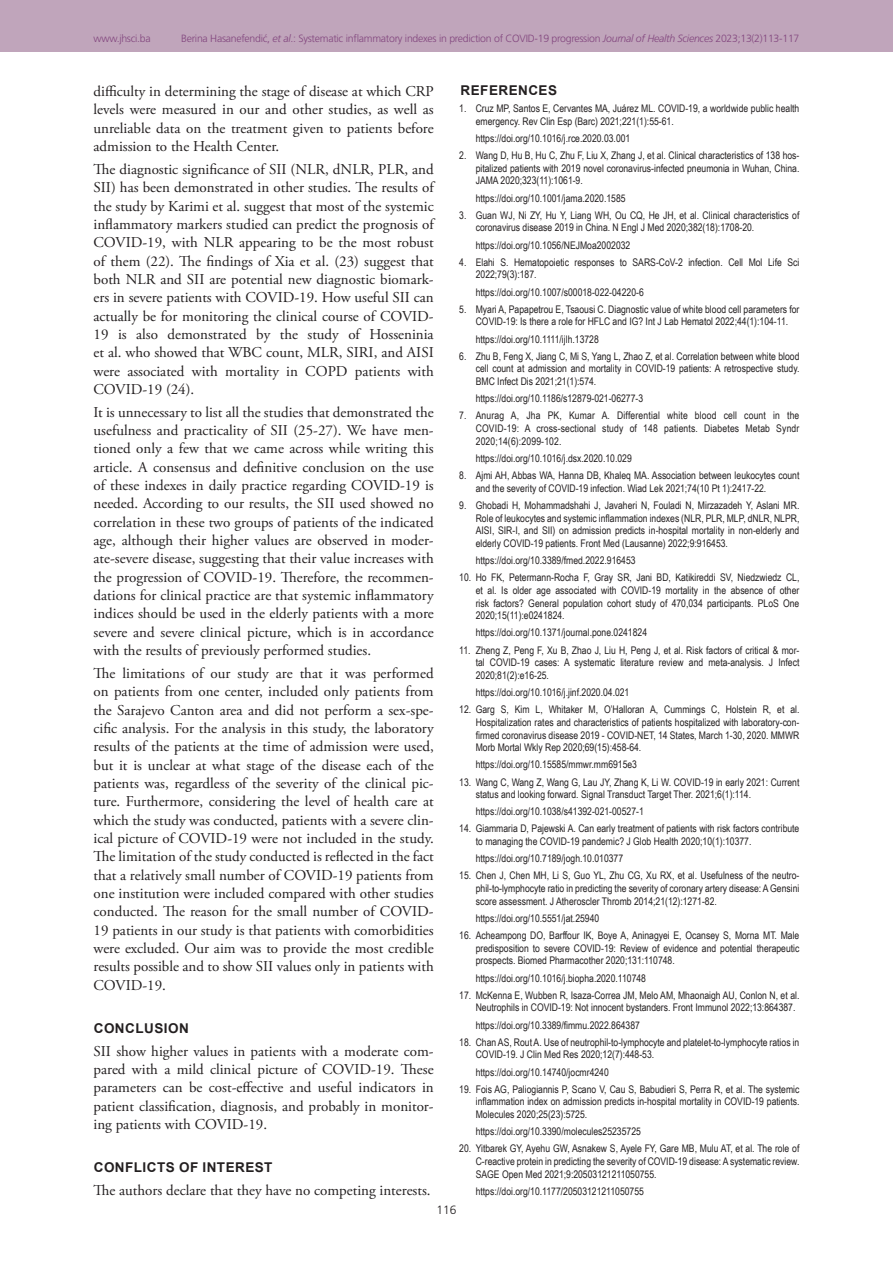
<style>
.page{position:relative;width:893px;height:1263px;background:#fff}
.page>*{position:absolute;margin:0;border:0;box-sizing:border-box;transform-origin:0 0}
.TX{font:15px/18.3px "Adobe Garamond Pro";color:#231f20;text-align:justify}
.t1{font:700 13.5px "Arial";letter-spacing:.035em;color:#231f20}
.t2{font:300 12px "Frutiger CE";color:#231f20}
.REF{font:10.5px/12.6px "Arial Narrow";color:#231f20;text-align:justify}
.t3{font:300 10.5px "Frutiger CE";letter-spacing:-.025em;color:#82467e}
.s1{font-style:italic}
</style>
<div class="page">
<div style="left:0;top:0;width:893px;height:51px;background:#c0a5bb"></div>
<p class="t3" style="left:94px;top:32px;width:59px">www.jhsci.ba</p>
<p class="t3" style="left:181px;top:32px;width:620px">Berina Hasanefendić, <span class="s1">et al</span>.: Systematic inflammatory indexes in prediction of COVID-19 progression <span class="s1">Journal of Health Sciences</span> 2023;13(2)113-117</p>
<p class="TX" style="left:94px;top:83px;width:342px">difficulty in determining the stage of disease at which CRP levels were measured in our and other studies, as well as unreliable data on the treatment given to patients before admission to the Health Center.</p>
<p class="TX" style="left:94px;top:160px;width:342px">The diagnostic significance of SII (NLR, dNLR, PLR, and SII) has been demonstrated in other studies. The results of the study by Karimi et al. suggest that most of the systemic inflammatory markers studied can predict the prognosis of COVID-19, with NLR appearing to be the most robust of them (22). The findings of Xia et al. (23) suggest that both NLR and SII are potential new diagnostic biomark&shy;ers in severe patients with COVID-19. How useful SII can actually be for monitoring the clinical course of COVID-19 is also demonstrated by the study of Hosseninia et al. who showed that WBC count, MLR, SIRI, and AISI were associated with mortality in COPD patients with COVID-19 (24).</p>
<p class="TX" style="left:94px;top:403px;width:342px">It is unnecessary to list all the studies that demonstrated the usefulness and practicality of SII (25-27). We have men&shy;tioned only a few that we came across while writing this article. A consensus and definitive conclusion on the use of these indexes in daily practice regarding COVID-19 is needed. According to our results, the SII used showed no correlation in these two groups of patients of the indicated age, although their higher values are observed in moder&shy;ate-severe disease, suggesting that their value increases with the progression of COVID-19. Therefore, the recommen&shy;dations for clinical practice are that systemic inflammatory indices should be used in the elderly patients with a more severe and severe clinical picture, which is in accordance with the results of previously performed studies.</p>
<p class="TX" style="left:94px;top:665px;width:342px">The limitations of our study are that it was performed on patients from one center, included only patients from the Sarajevo Canton area and did not perform a sex-spe&shy;cific analysis. For the analysis in this study, the laboratory results of the patients at the time of admission were used, but it is unclear at what stage of the disease each of the patients was, regardless of the severity of the clinical pic&shy;ture. Furthermore, considering the level of health care at which the study was conducted, patients with a severe clin&shy;ical picture of COVID-19 were not included in the study.<br>The limitation of the study conducted is reflected in the fact that a relatively small number of COVID-19 patients from one institution were included compared with other studies conducted. The reason for the small number of COVID-19 patients in our study is that patients with comorbidities were excluded. Our aim was to provide the most credible results possible and to show SII values only in patients with COVID-19.</p>
<h1 class="t1" style="left:94px;top:1018px;width:96px">CONCLUSION</h1>
<p class="TX" style="left:94px;top:1042px;width:342px">SII show higher values in patients with a moderate com&shy;pared with a mild clinical picture of COVID-19. These parameters can be cost-effective and useful indicators in patient classification, diagnosis, and probably in monitor&shy;ing patients with COVID-19.</p>
<h1 class="t1" style="left:94px;top:1158px;width:180px">CONFLICTS OF INTEREST</h1>
<p class="TX" style="left:94px;top:1181px;width:339px">The authors declare that they have no competing interests.</p>
<h1 class="t1" style="left:461px;top:81px;width:98px">REFERENCES</h1>
<p class="REF" style="left:476px;top:102px;width:325px;text-indent:-16px">1. Cruz MP, Santos E, Cervantes MA, Juárez ML. COVID-19, a worldwide public health emergency. Rev Clin Esp (Barc) 2021;221(1):55-61.</p>
<p class="REF" style="left:476px;top:132px;width:156px">https://doi.org/10.1016/j.rce.2020.03.001</p>
<p class="REF" style="left:476px;top:149px;width:325px;text-indent:-16px">2. Wang D, Hu B, Hu C, Zhu F, Liu X, Zhang J, et al. Clinical characteristics of 138 hos‑ pitalized patients with 2019 novel coronavirus-infected pneumonia in Wuhan, China.<br>JAMA 2020;323(11):1061-9.</p>
<p class="REF" style="left:476px;top:191px;width:151px">https://doi.org/10.1001/jama.2020.1585</p>
<p class="REF" style="left:476px;top:208px;width:325px;text-indent:-16px">3. Guan WJ, Ni ZY, Hu Y, Liang WH, Ou CQ, He JH, et al. Clinical characteristics of coronavirus disease 2019 in China. N Engl J Med 2020;382(18):1708-20.</p>
<p class="REF" style="left:476px;top:238px;width:156px">https://doi.org/10.1056/NEJMoa2002032</p>
<p class="REF" style="left:476px;top:255px;width:325px;text-indent:-16px">4. Elahi S. Hematopoietic responses to SARS-CoV-2 infection. Cell Mol Life Sci<br>2022;79(3):187.</p>
<p class="REF" style="left:476px;top:285px;width:170px">https://doi.org/10.1007/s00018-022-04220-6</p>
<p class="REF" style="left:459px;top:302px;width:342px;text-align:center">5. Myari A, Papapetrou E, Tsaousi C. Diagnostic value of white blood cell parameters for<br>COVID-19: Is there a role for HFLC and IG? Int J Lab Hematol 2022;44(1):104-11.</p>
<p class="REF" style="left:476px;top:332px;width:125px">https://doi.org/10.1111/ijlh.13728</p>
<p class="REF" style="left:476px;top:349px;width:325px;text-indent:-16px">6. Zhu B, Feng X, Jiang C, Mi S, Yang L, Zhao Z, et al. Correlation between white blood cell count at admission and mortality in COVID-19 patients: A retrospective study.<br>BMC Infect Dis 2021;21(1):574.</p>
<p class="REF" style="left:476px;top:392px;width:169px">https://doi.org/10.1186/s12879-021-06277-3</p>
<p class="REF" style="left:476px;top:409px;width:325px;text-indent:-16px">7. Anurag A, Jha PK, Kumar A. Differential white blood cell count in the COVID-19: A cross-sectional study of 148 patients. Diabetes Metab Syndr 2020;14(6):2099-102.</p>
<p class="REF" style="left:476px;top:451px;width:158px">https://doi.org/10.1016/j.dsx.2020.10.029</p>
<p class="REF" style="left:476px;top:469px;width:325px;text-indent:-16px">8. Ajmi AH, Abbas WA, Hanna DB, Khaleq MA. Association between leukocytes count and the severity of COVID-19 infection. Wiad Lek 2021;74(10 Pt 1):2417-22.</p>
<p class="REF" style="left:476px;top:498px;width:325px;text-indent:-16px">9. Ghobadi H, Mohammadshahi J, Javaheri N, Fouladi N, Mirzazadeh Y, Aslani MR.<br>Role of leukocytes and systemic inflammation indexes (NLR, PLR, MLP, dNLR, NLPR, AISI, SIR-I, and SII) on admission predicts in-hospital mortality in non-elderly and elderly COVID-19 patients. Front Med (Lausanne) 2022;9:916453.</p>
<p class="REF" style="left:476px;top:554px;width:161px">https://doi.org/10.3389/fmed.2022.916453</p>
<p class="REF" style="left:476px;top:571px;width:325px;text-indent:-16px">10. Ho FK, Petermann-Rocha F, Gray SR, Jani BD, Katikireddi SV, Niedzwiedz CL, et al. Is older age associated with COVID-19 mortality in the absence of other risk factors? General population cohort study of 470,034 participants. PLoS One 2020;15(11):e0241824.</p>
<p class="REF" style="left:476px;top:626px;width:173px">https://doi.org/10.1371/journal.pone.0241824</p>
<p class="REF" style="left:476px;top:643px;width:325px;text-indent:-16px">11. Zheng Z, Peng F, Xu B, Zhao J, Liu H, Peng J, et al. Risk factors of critical &amp; mor‑ tal COVID-19 cases: A systematic literature review and meta-analysis. J Infect 2020;81(2):e16-25.</p>
<p class="REF" style="left:476px;top:686px;width:155px">https://doi.org/10.1016/j.jinf.2020.04.021</p>
<p class="REF" style="left:476px;top:703px;width:325px;text-indent:-16px">12. Garg S, Kim L, Whitaker M, O’Halloran A, Cummings C, Holstein R, et al.<br>Hospitalization rates and characteristics of patients hospitalized with laboratory-con‑ firmed coronavirus disease 2019 - COVID-NET, 14 States, March 1-30, 2020. MMWR Morb Mortal Wkly Rep 2020;69(15):458-64.</p>
<p class="REF" style="left:476px;top:758px;width:163px">https://doi.org/10.15585/mmwr.mm6915e3</p>
<p class="REF" style="left:476px;top:775px;width:325px;text-indent:-16px">13. Wang C, Wang Z, Wang G, Lau JY, Zhang K, Li W. COVID-19 in early 2021: Current status and looking forward. Signal Transduct Target Ther. 2021;6(1):114.</p>
<p class="REF" style="left:476px;top:805px;width:170px">https://doi.org/10.1038/s41392-021-00527-1</p>
<p class="REF" style="left:476px;top:822px;width:325px;text-indent:-16px">14. Giammaria D, Pajewski A. Can early treatment of patients with risk factors contribute to managing the COVID-19 pandemic? J Glob Health 2020;10(1):10377.</p>
<p class="REF" style="left:476px;top:852px;width:149px">https://doi.org/10.7189/jogh.10.010377</p>
<p class="REF" style="left:476px;top:869px;width:325px;text-indent:-16px">15. Chen J, Chen MH, Li S, Guo YL, Zhu CG, Xu RX, et al. Usefulness of the neutro‑ phil-to-lymphocyte ratio in predicting the severity of coronary artery disease: AGensini score assessment. J Atheroscler Thromb 2014;21(12):1271-82.</p>
<p class="REF" style="left:476px;top:911px;width:125px">https://doi.org/10.5551/jat.25940</p>
<p class="REF" style="left:476px;top:929px;width:325px;text-indent:-16px">16. Acheampong DO, Barffour IK, Boye A, Aninagyei E, Ocansey S, Morna MT. Male predisposition to severe COVID-19: Review of evidence and potential therapeutic prospects. Biomed Pharmacother 2020;131:110748.</p>
<p class="REF" style="left:476px;top:971px;width:172px">https://doi.org/10.1016/j.biopha.2020.110748</p>
<p class="REF" style="left:476px;top:988px;width:325px;text-indent:-16px">17. McKenna E, Wubben R, Isaza-Correa JM, Melo AM, Mhaonaigh AU, Conlon N, et al.<br>Neutrophils in COVID-19: Not innocent bystanders. Front Immunol 2022;13:864387.</p>
<p class="REF" style="left:476px;top:1018px;width:166px">https://doi.org/10.3389/fimmu.2022.864387</p>
<p class="REF" style="left:476px;top:1035px;width:325px;text-indent:-16px">18. Chan AS, Rout A. Use of neutrophil-to-lymphocyte and platelet-to-lymphocyte ratios in<br>COVID-19. J Clin Med Res 2020;12(7):448-53.</p>
<p class="REF" style="left:476px;top:1065px;width:135px">https://doi.org/10.14740/jocmr4240</p>
<p class="REF" style="left:476px;top:1082px;width:325px;text-indent:-16px">19. Fois AG, Paliogiannis P, Scano V, Cau S, Babudieri S, Perra R, et al. The systemic inflammation index on admission predicts in-hospital mortality in COVID-19 patients.<br>Molecules 2020;25(23):5725.</p>
<p class="REF" style="left:476px;top:1125px;width:167px">https://doi.org/10.3390/molecules25235725</p>
<p class="REF" style="left:476px;top:1142px;width:325px;text-indent:-16px">20. Yitbarek GY, Ayehu GW, Asnakew S, Ayele FY, Gare MB, Mulu AT, et al. The role of C-reactive protein in predicting the severity of COVID-19 disease: A systematic review.<br>SAGE Open Med 2021;9:20503121211050755.</p>
<p class="REF" style="left:476px;top:1184px;width:170px">https://doi.org/10.1177/20503121211050755</p>
<p class="t2" style="left:436px;top:1203px;width:22px">116</p>
</div>
